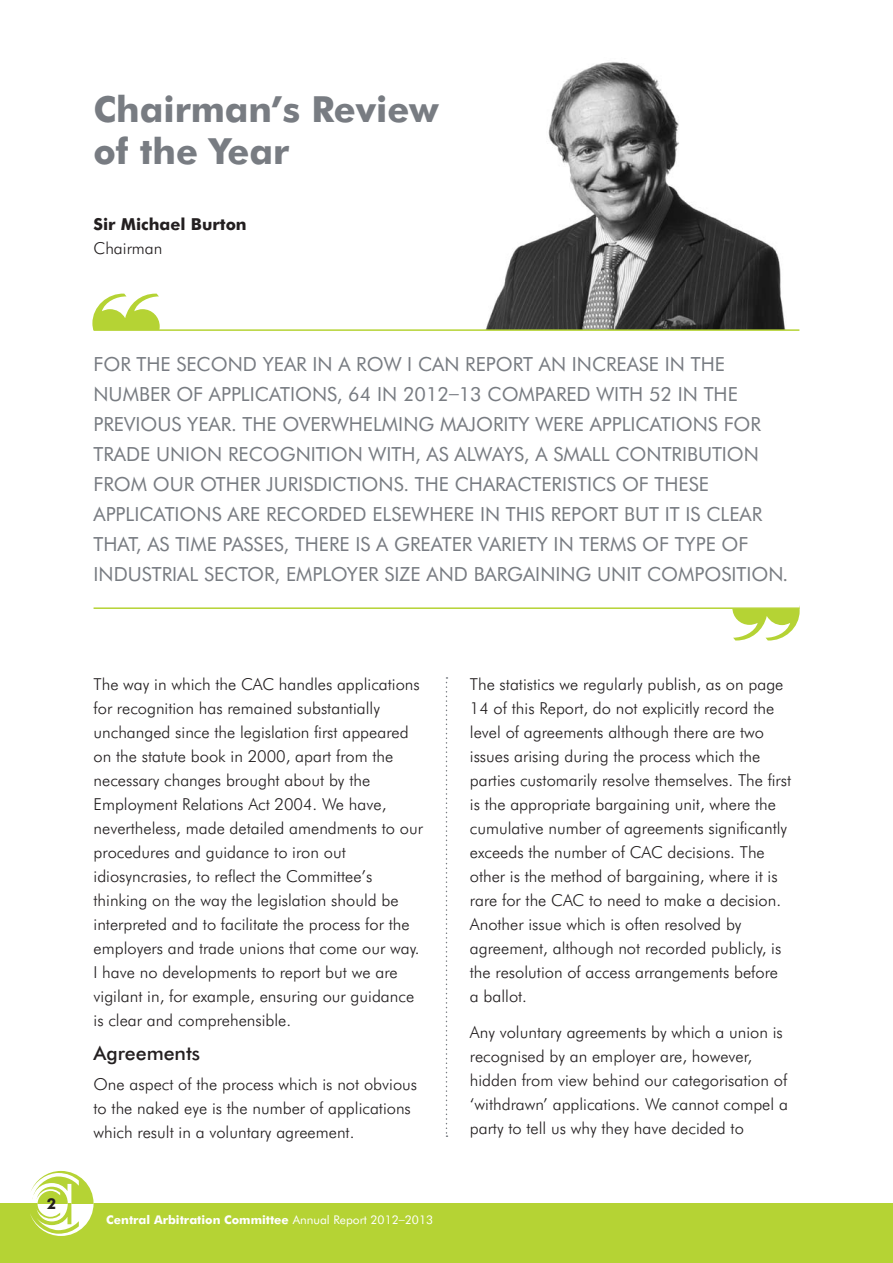
<style>
.page{position:relative;width:893px;height:1263px;background:#fff}
.page>*{position:absolute;margin:0;border:0;box-sizing:border-box;transform-origin:0 0}
.t1{font:700 36px/42px "Futura BT";color:#787c82}
.t2{font:19.5px/30px "Futura BT";color:#787c82}
.t3{font:500 19.5px "Futura BT";color:#231f20}
.t4{font:300 16.5px/24px "Futura BT";color:#231f20}
.t5{font:700 16.5px "Futura BT";color:#231f20}
.t6{font:700 15px "Futura BT";color:#231f20}
.t7{font:700 12px "Futura BT";color:#fff}
.s1{font-weight:400}
</style>
<div class="page">
<div style="left:0;top:1203px;width:893px;height:60px;background:#b5d334"></div>
<svg style="left:30px;top:1171px;width:64px;height:65px"></svg>
<img style="left:486px;top:62px;width:300px;height:267px">
<hr style="left:94px;top:329px;width:705px;height:2px;background:#b5d334">
<hr style="left:94px;top:607px;width:705px;height:2px;background:#b5d334">
<svg style="left:446px;top:677px;width:1px;height:460px"></svg>
<svg style="left:732px;top:607px;width:68px;height:2px"></svg>
<svg style="left:93px;top:329px;width:67px;height:2px"></svg>
<h1 class="t1" style="left:94px;top:88px;width:346px">Chairman’s Review of the Year</h1>
<p class="t5" style="left:94px;top:214px;width:155px">Sir Michael Burton</p>
<p class="t4" style="left:94px;top:236px;width:70px">Chairman</p>
<p class="t6" style="left:47px;top:1194px;width:11px">2</p>
<p class="t2" style="left:94px;top:348px;width:696px">FOR THE SECOND YEAR IN A ROW I CAN REPORT AN INCREASE IN THE NUMBER OF APPLICATIONS, 64 IN 2012–13 COMPARED WITH 52 IN THE PREVIOUS YEAR. THE OVERWHELMING MAJORITY WERE APPLICATIONS FOR TRADE UNION RECOGNITION WITH, AS ALWAYS, A SMALL CONTRIBUTION FROM OUR OTHER JURISDICTIONS. THE CHARACTERISTICS OF THESE APPLICATIONS ARE RECORDED ELSEWHERE IN THIS REPORT BUT IT IS CLEAR THAT, AS TIME PASSES, THERE IS A GREATER VARIETY IN TERMS OF TYPE OF INDUSTRIAL SECTOR, EMPLOYER SIZE AND BARGAINING UNIT COMPOSITION.</p>
<p class="t4" style="left:94px;top:672px;width:331px">The way in which the CAC handles applications for recognition has remained substantially unchanged since the legislation first appeared on the statute book in 2000, apart from the necessary changes brought about by the Employment Relations Act 2004. We have, nevertheless, made detailed amendments to our procedures and guidance to iron out idiosyncrasies, to reflect the Committee’s thinking on the way the legislation should be interpreted and to facilitate the process for the employers and trade unions that come our way.<br>I have no developments to report but we are vigilant in, for example, ensuring our guidance is clear and comprehensible.</p>
<p class="t3" style="left:94px;top:1041px;width:108px">Agreements</p>
<p class="t4" style="left:94px;top:1072px;width:325px">One aspect of the process which is not obvious to the naked eye is the number of applications which result in a voluntary agreement.</p>
<p class="t7" style="left:106px;top:1213px;width:328px">Central Arbitration Committee <span class="s1">ANNUAL REPORT 2012–2013</span></p>
<p class="t4" style="left:470px;top:672px;width:323px">The statistics we regularly publish, as on page 14 of this Report, do not explicitly record the level of agreements although there are two issues arising during the process which the parties customarily resolve themselves. The first is the appropriate bargaining unit, where the cumulative number of agreements significantly exceeds the number of CAC decisions. The other is the method of bargaining, where it is rare for the CAC to need to make a decision.<br>Another issue which is often resolved by agreement, although not recorded publicly, is the resolution of access arrangements before a ballot.</p>
<p class="t4" style="left:470px;top:1020px;width:320px">Any voluntary agreements by which a union is recognised by an employer are, however, hidden from view behind our categorisation of ‘withdrawn’ applications. We cannot compel a party to tell us why they have decided to</p>
</div>
